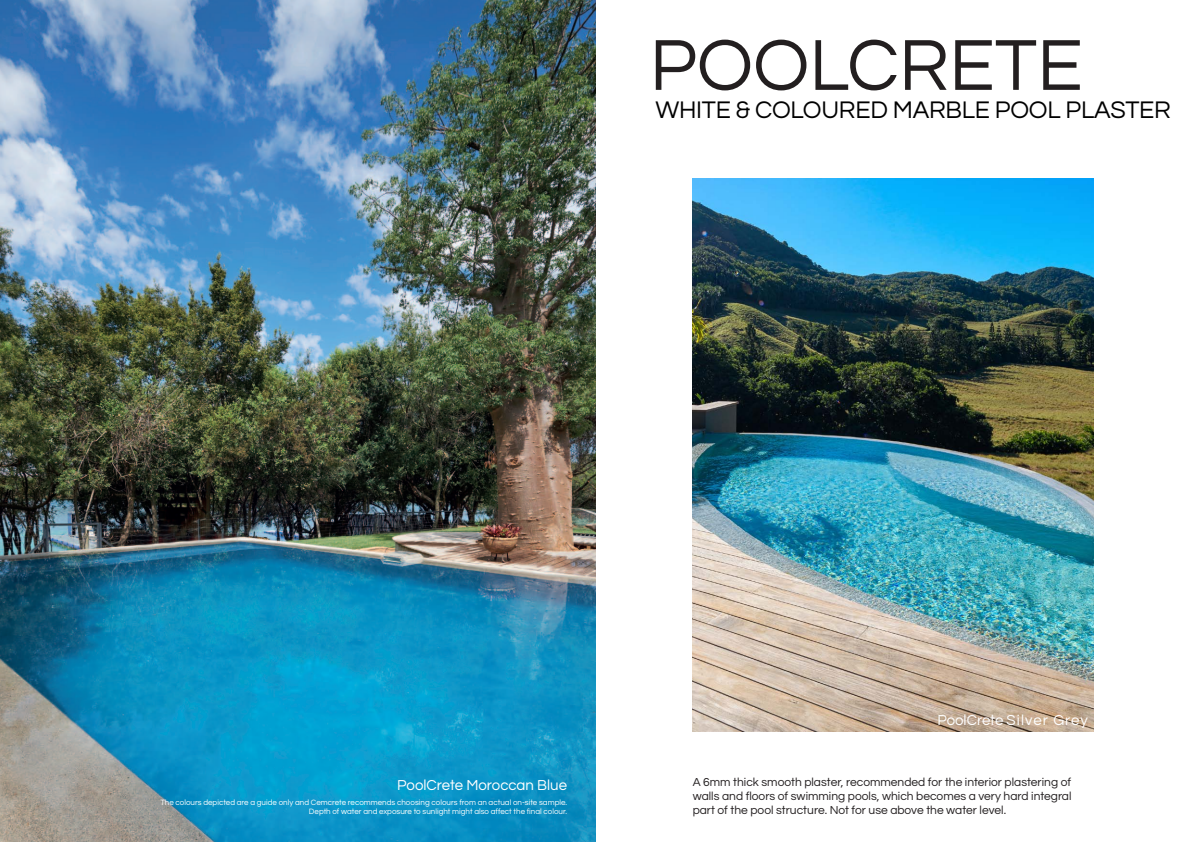
<style>
.page{position:relative;width:1191px;height:842px;background:#fff}
.page>*{position:absolute;margin:0;border:0;box-sizing:border-box;transform-origin:0 0}
.t1{font:75px "Questrial";color:#231f20}
.t2{font:25px "Questrial";letter-spacing:-.01em;color:#000}
.t3{font:15px "Questrial";color:#fff}
.t4{font:12px/14px "Questrial";color:#231f20;text-align:justify}
.t5{font:8px/9px "Questrial";color:#fff;text-align:right}
</style>
<div class="page">
<img style="left:692px;top:179px;width:401px;height:552px">
<img style="left:0;top:0;width:595px;height:842px">
<h1 class="t1" style="left:649px;top:28px;width:245px">POOLCRETE</h1>
<h2 class="t2" style="left:655px;top:97px;width:37px">WHITE</h2>
<h2 class="t2" style="left:736px;top:97px;width:103px">&amp; COLOURED</h2>
<h2 class="t2" style="left:892px;top:97px;width:218px">MARBLE POOL PLASTER</h2>
<p class="t3" style="left:397px;top:777px;width:171px">PoolCrete Moroccan Blue</p>
<p class="t5" style="left:160px;top:798px;width:408px">The colours depicted are a guide only and Cemcrete recommends choosing colours from an actual on-site sample.<br>Depth of water and exposure to sunlight might also affect the final colour.</p>
<p class="t3" style="left:937px;top:713px;width:152px">PoolCrete Silver Grey</p>
<p class="t4" style="left:692px;top:775px;width:380px">A 6mm thick smooth plaster, recommended for the interior plastering of walls and floors of swimming pools, which becomes a very hard integral part of the pool structure. Not for use above the water level.</p>
</div>
